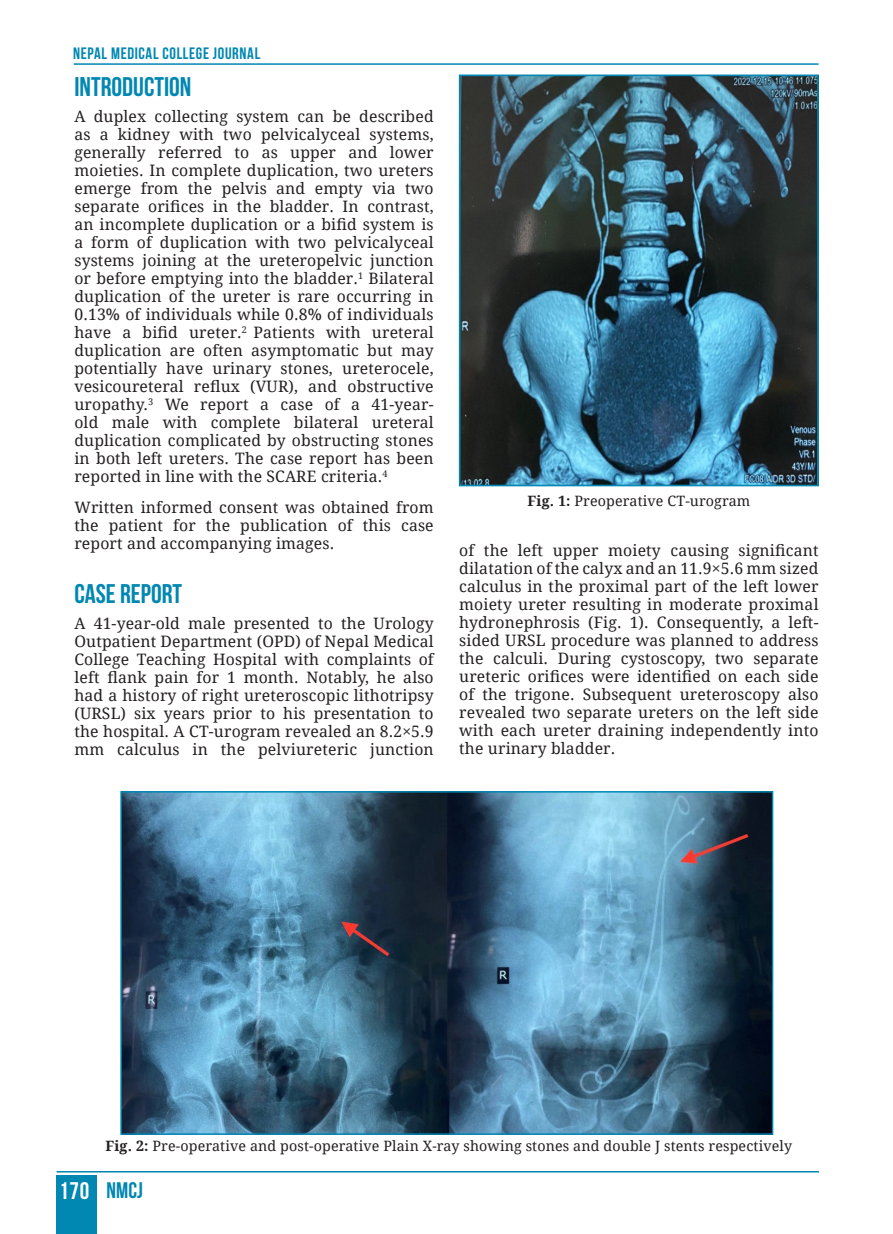
<style>
.page{position:relative;width:893px;height:1234px;background:#fff}
.page>*{position:absolute;margin:0;border:0;box-sizing:border-box;transform-origin:0 0}
.subhead{font:700 27px "Bebas Neue";color:#0087b2}
.t1{font:700 22.5px "Bebas Neue";color:#0087b2}
.t2{font:700 16.5px "Bebas Neue";letter-spacing:.04em;color:#0087b2}
.MAIN_TEXT_PARA{font:15.75px/18px "Droid Serif";letter-spacing:.01em;color:#231f20;text-align:justify}
.MAIN_TEXT_PARA-2{font:14.25px "Droid Serif";letter-spacing:.01em;color:#231f20}
.s1{font-weight:700}
.s2{font-size:24px;color:#fff}
</style>
<div class="page">
<hr style="left:74px;top:63px;width:745px;height:2px;background:#0087b2">
<div style="left:57px;top:1174px;width:40px;height:59px;background:#0087b2"></div>
<hr style="left:57px;top:1170px;width:762px;height:2px;background:#0087b2">
<img style="left:462px;top:77px;width:354px;height:406px">
<div style="left:459px;top:74px;width:360px;height:412px;border:2px solid #0087b2"></div>
<img style="left:122px;top:793px;width:649px;height:339px">
<p class="t2" style="left:73px;top:44px;width:189px">NEPAL MEDICAL COLLEGE JOURNAL</p>
<p class="subhead" style="left:74px;top:71px;width:118px">INTRODUCTION</p>
<p class="MAIN_TEXT_PARA" style="left:74px;top:107px;width:361px">A duplex collecting system can be described as a kidney with two pelvicalyceal systems, generally referred to as upper and lower moieties. In complete duplication, two ureters emerge from the pelvis and empty via two separate orifices in the bladder. In contrast, an incomplete duplication or a bifid system is a form of duplication with two pelvicalyceal systems joining at the ureteropelvic junction or before emptying into the bladder.<sup>1</sup> Bilateral duplication of the ureter is rare occurring in 0.13% of individuals while 0.8% of individuals have a bifid ureter.<sup>2</sup> Patients with ureteral duplication are often asymptomatic but may potentially have urinary stones, ureterocele, vesicoureteral reflux (VUR), and obstructive uropathy.<sup>3</sup> We report a case of a 41-year&shy;old male with complete bilateral ureteral duplication complicated by obstructing stones in both left ureters. The case report has been reported in line with the SCARE criteria.<sup>4</sup></p>
<p class="MAIN_TEXT_PARA" style="left:74px;top:497px;width:361px">Written informed consent was obtained from the patient for the publication of this case report and accompanying images.</p>
<p class="subhead" style="left:74px;top:578px;width:109px">CASE REPORT</p>
<p class="MAIN_TEXT_PARA" style="left:74px;top:614px;width:361px">A 41-year-old male presented to the Urology Outpatient Department (OPD) of Nepal Medical College Teaching Hospital with complaints of left flank pain for 1 month. Notably, he also had a history of right ureteroscopic lithotripsy (URSL) six years prior to his presentation to the hospital. A CT-urogram revealed an 8.2×5.9 mm calculus in the pelviureteric junction</p>
<p class="MAIN_TEXT_PARA-2" style="left:527px;top:491px;width:224px"><span class="s1">Fig. 1:</span> Preoperative CT-urogram</p>
<p class="MAIN_TEXT_PARA" style="left:459px;top:541px;width:361px">of the left upper moiety causing significant dilatation of the calyx and an 11.9×5.6 mm sized calculus in the proximal part of the left lower moiety ureter resulting in moderate proximal hydronephrosis (Fig. 1). Consequently, a left&shy;sided URSL procedure was planned to address the calculi. During cystoscopy, two separate ureteric orifices were identified on each side of the trigone. Subsequent ureteroscopy also revealed two separate ureters on the left side with each ureter draining independently into the urinary bladder.</p>
<p class="MAIN_TEXT_PARA-2" style="left:105px;top:1135px;width:688px"><span class="s1">Fig. 2:</span> Pre-operative and post-operative Plain X-ray showing stones and double J stents respectively</p>
<h2 class="t1" style="left:59px;top:1177px;width:85px"><span class="s2">170</span> NMCJ</h2>
</div>
